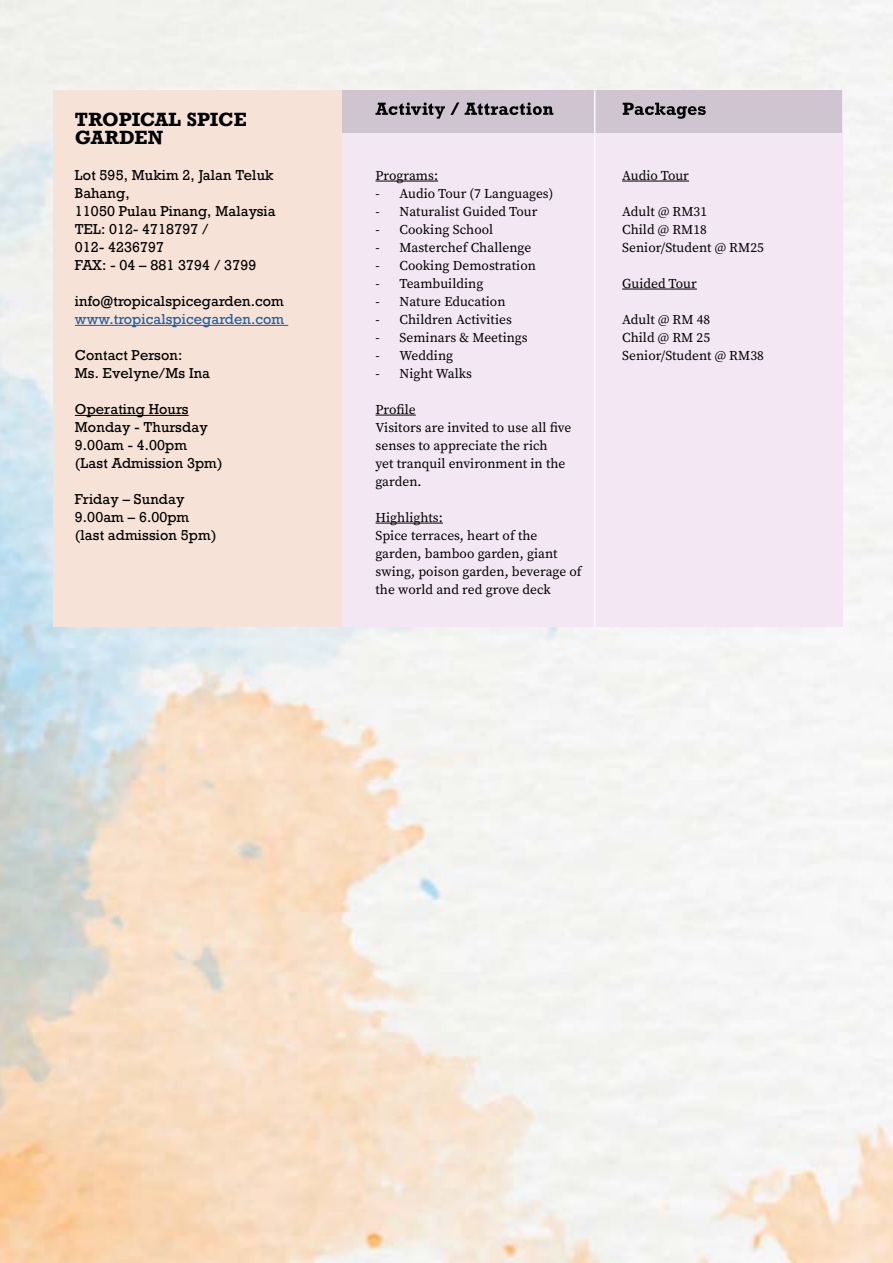
<style>
.page{position:relative;width:893px;height:1263px;background:#fff}
.page>*{position:absolute;margin:0;border:0;box-sizing:border-box;transform-origin:0 0}
.t1{font:700 18px/18px "Rockwell";letter-spacing:.005em;color:#000}
.t2{font:13.5px/18px "Source Serif Pro";letter-spacing:.005em;color:#000}
.t3{font:13.5px/18px "Rockwell";letter-spacing:.005em;color:#000}
.t4{font:13.5px "Rockwell";letter-spacing:.005em;color:#215e9e}
</style>
<div class="page">
<img style="left:0;top:0;width:893px;height:1263px">
<div style="left:341px;top:90px;width:501px;height:537px;background:#f2e7f2"></div>
<div style="left:340px;top:90px;width:501px;height:43px;background:#cec5d0"></div>
<div style="left:54px;top:90px;width:288px;height:537px;background:#f6e2d7"></div>
<svg style="left:375px;top:102px;width:178px;height:17px"></svg>
<svg style="left:623px;top:103px;width:83px;height:16px"></svg>
<hr style="left:376px;top:181px;width:62px;height:1px;background:#000">
<hr style="left:376px;top:415px;width:40px;height:1px;background:#000">
<hr style="left:376px;top:523px;width:67px;height:1px;background:#000">
<hr style="left:622px;top:181px;width:67px;height:1px;background:#000">
<hr style="left:622px;top:289px;width:75px;height:1px;background:#000">
<hr style="left:75px;top:325px;width:213px;height:1px;background:#215e9e">
<hr style="left:75px;top:415px;width:114px;height:1px;background:#000">
<hr style="left:594px;top:90px;width:1px;height:537px;background:#f7fcfe">
<h1 class="t1" style="left:75px;top:110px;width:173px">TROPICAL SPICE<br>GARDEN</h1>
<p class="t3" style="left:75px;top:166px;width:202px">Lot 595, Mukim 2, Jalan Teluk<br>Bahang,<br>11050 Pulau Pinang, Malaysia<br>TEL: 012- 4718797 /<br>012- 4236797<br>FAX: - 04 – 881 3794 / 3799</p>
<p class="t3" style="left:75px;top:292px;width:210px">info@tropicalspicegarden.com</p>
<p class="t4" style="left:75px;top:311px;width:211px">www.tropicalspicegarden.com</p>
<p class="t3" style="left:75px;top:346px;width:137px">Contact Person:<br>Ms. Evelyne/Ms Ina</p>
<p class="t3" style="left:75px;top:400px;width:149px">Operating Hours<br>Monday - Thursday<br>9.00am - 4.00pm (Last Admission 3pm)</p>
<p class="t3" style="left:75px;top:490px;width:143px">Friday – Sunday<br>9.00am – 6.00pm (last admission 5pm)</p>
<p class="t2" style="left:376px;top:166px;width:64px">Programs:</p>
<p class="t2" style="left:376px;top:184px;width:179px">- Audio Tour (7 Languages)</p>
<p class="t2" style="left:376px;top:202px;width:163px">- Naturalist Guided Tour</p>
<p class="t2" style="left:376px;top:220px;width:119px">- Cooking School</p>
<p class="t2" style="left:376px;top:238px;width:157px">- Masterchef Challenge</p>
<p class="t2" style="left:376px;top:256px;width:162px">- Cooking Demostration</p>
<p class="t2" style="left:376px;top:274px;width:109px">- Teambuilding</p>
<p class="t2" style="left:376px;top:292px;width:131px">- Nature Education</p>
<p class="t2" style="left:376px;top:310px;width:138px">- Children Activities</p>
<p class="t2" style="left:376px;top:328px;width:154px">- Seminars &amp; Meetings</p>
<p class="t2" style="left:376px;top:346px;width:79px">- Wedding</p>
<p class="t2" style="left:376px;top:364px;width:98px">- Night Walks</p>
<p class="t2" style="left:376px;top:400px;width:197px">Profile<br>Visitors are invited to use all five senses to appreciate the rich<br>yet tranquil environment in the garden.</p>
<p class="t2" style="left:376px;top:508px;width:208px">Highlights:<br>Spice terraces, heart of the garden, bamboo garden, giant swing, poison garden, beverage of the world and red grove deck</p>
<p class="t2" style="left:622px;top:166px;width:68px">Audio Tour</p>
<p class="t2" style="left:622px;top:203px;width:143px">Adult @ RM31<br>Child @ RM18<br>Senior/Student @ RM25</p>
<p class="t2" style="left:622px;top:274px;width:76px">Guided Tour</p>
<p class="t2" style="left:622px;top:311px;width:143px">Adult @ RM 48<br>Child @ RM 25<br>Senior/Student @ RM38</p>
</div>
